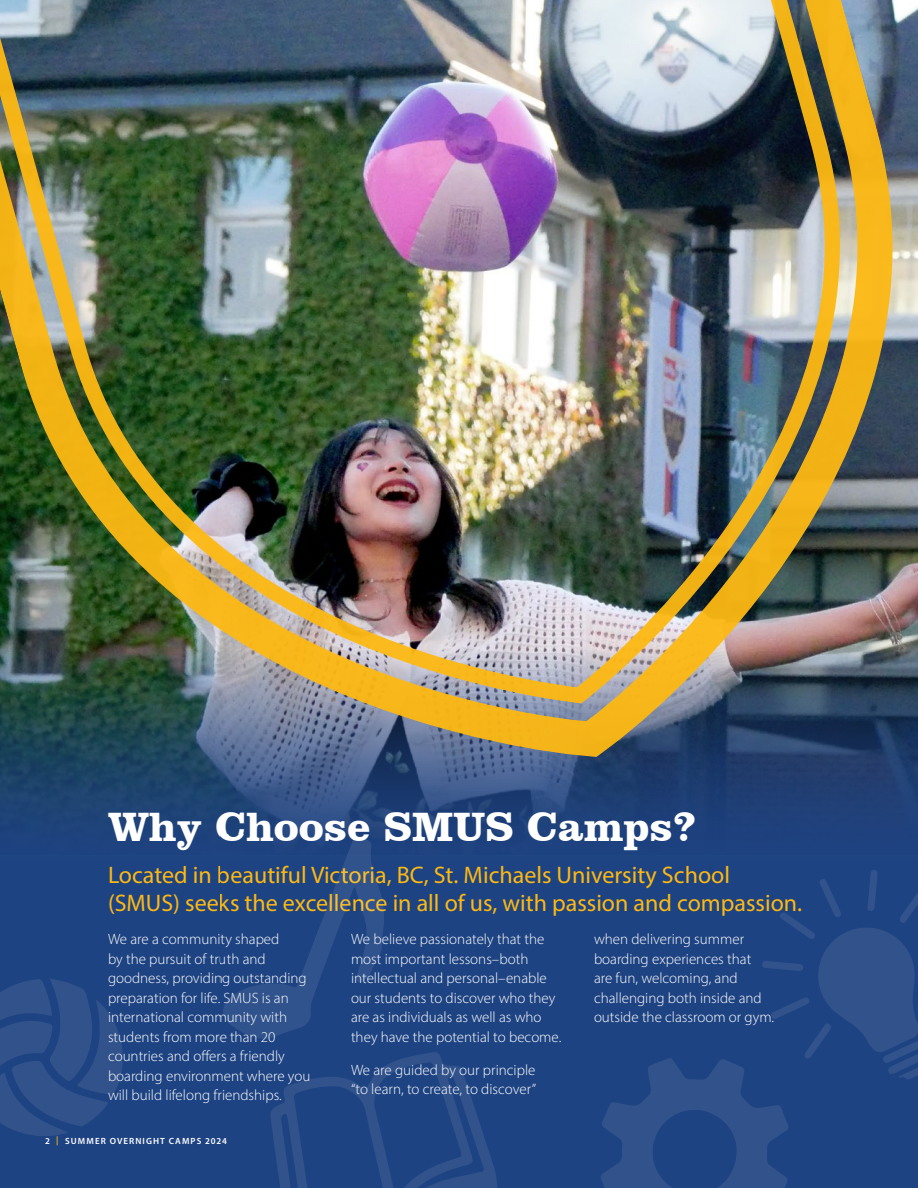
<style>
.page{position:relative;width:918px;height:1188px;background:#fff}
.page>*{position:absolute;margin:0;border:0;box-sizing:border-box;transform-origin:0 0}
.t1{font:700 42px "Clarendon BT";color:#fff}
.t2{font:24px/28.5px "Myriad Pro";color:#fdb913}
.t3{font:300 15px/19.5px "Myriad Pro";color:#fff}
.t4{font:600 9px "Myriad Pro";letter-spacing:.12em;color:#fff}
.s1{color:#fdb913}
</style>
<div class="page">
<svg style="left:0;top:757px;width:918px;height:431px;background:#20437e"></svg>
<svg style="left:0;top:978px;width:125px;height:159px;background:#2a4c87"></svg>
<img style="left:0;top:0;width:918px;height:757px">
<img style="left:0;top:0;width:861px;height:703px">
<svg style="left:220px;top:835px;width:166px;height:207px;background:#234784"></svg>
<svg style="left:270px;top:1052px;width:228px;height:136px;background:#224684"></svg>
<svg style="left:600px;top:870px;width:318px;height:318px;background:#224684"></svg>
<h1 class="t1" style="left:108px;top:800px;width:590px">Why Choose SMUS Camps?</h1>
<h2 class="t2" style="left:108px;top:860px;width:696px">Located in beautiful Victoria, BC, St. Michaels University School (SMUS) seeks the excellence in all of us, with passion and compassion.</h2>
<p class="t3" style="left:108px;top:929px;width:204px">We are a community shaped<br>by the pursuit of truth and goodness, providing outstanding preparation for life. SMUS is an international community with students from more than 20 countries and offers a friendly boarding environment where you will build lifelong friendships.</p>
<p class="t3" style="left:351px;top:929px;width:212px">We believe passionately that the most important lessons–both intellectual and personal–enable our students to discover who they are as individuals as well as who they have the potential to become.</p>
<p class="t3" style="left:594px;top:929px;width:182px">when delivering summer boarding experiences that<br>are fun, welcoming, and challenging both inside and outside the classroom or gym.</p>
<p class="t3" style="left:351px;top:1060px;width:187px">We are guided by our principle “to learn, to create, to discover”</p>
<p class="t4" style="left:45px;top:1135px;width:184px">2 <span class="s1">|</span> SUMMER OVERNIGHT CAMPS 2024</p>
</div>
